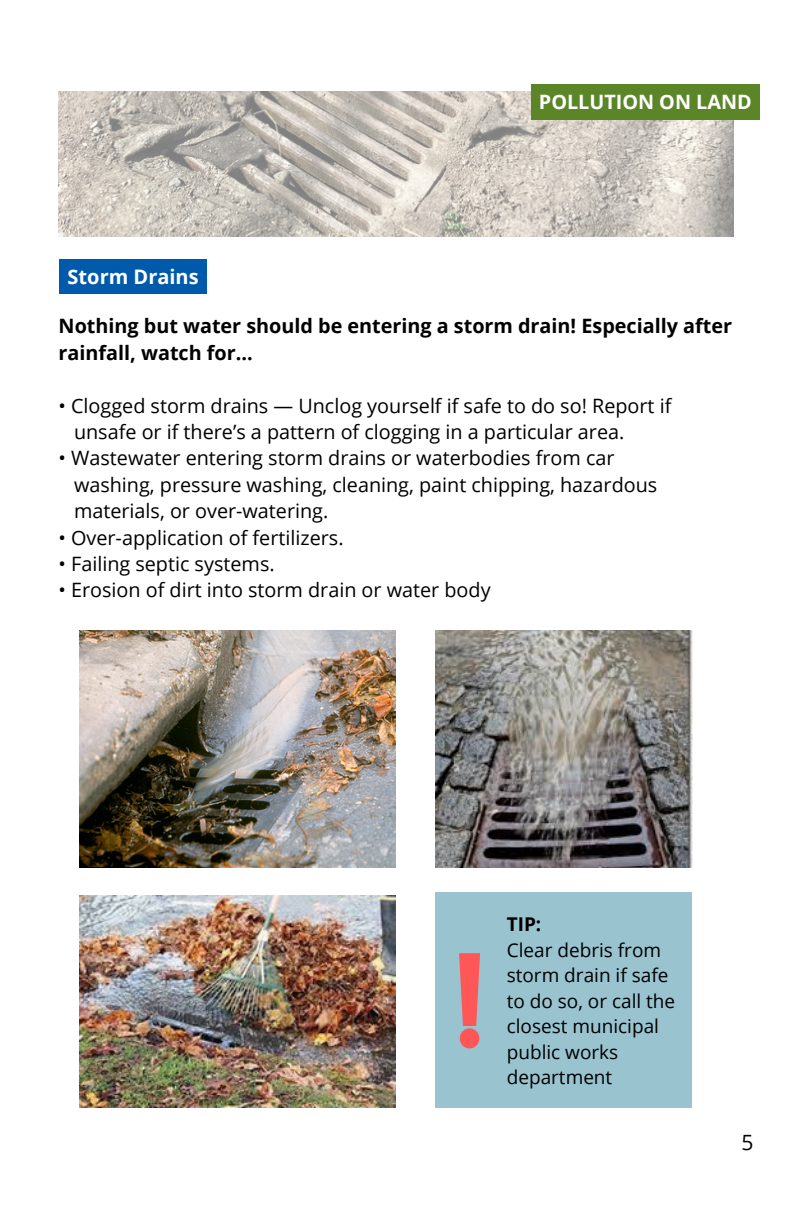
<style>
.page{position:relative;width:792px;height:1224px;background:#fff}
.page>*{position:absolute;margin:0;border:0;box-sizing:border-box;transform-origin:0 0}
.t1{font:21px "Open Sans";color:#000}
.t2{font:700 20px "Open Sans";color:#fff}
.t3{font:19.8px/26.4px "Open Sans";color:#000}
.t4{font:700 19.8px/26.4px "Open Sans";color:#000}
.t5{font:700 19.8px "Open Sans";color:#fff}
.t6{font:19px/25.6px "Open Sans";color:#000}
.t7{font:700 19px "Open Sans";color:#000}
</style>
<div class="page">
<img style="left:79px;top:630px;width:317px;height:237px">
<img style="left:436px;top:630px;width:256px;height:237px">
<img style="left:79px;top:896px;width:317px;height:211px">
<img style="left:59px;top:91px;width:675px;height:146px">
<div style="left:436px;top:892px;width:256px;height:216px;background:#98c3cf"></div>
<svg style="left:459px;top:953px;width:21px;height:96px"></svg>
<div style="left:60px;top:259px;width:147px;height:35px;background:#005aab"></div>
<div style="left:531px;top:84px;width:228px;height:36px;background:#5a8628"></div>
<p class="t5" style="left:539px;top:88px;width:214px">POLLUTION ON LAND</p>
<p class="t2" style="left:68px;top:263px;width:133px">Storm Drains</p>
<p class="t4" style="left:59px;top:313px;width:675px">Nothing but water should be entering a storm drain! Especially after rainfall, watch for...</p>
<p class="t3" style="left:74px;top:392px;width:599px;text-indent:-15px">• Clogged storm drains — Unclog yourself if safe to do so! Report if unsafe or if there’s a pattern of clogging in a particular area.</p>
<p class="t3" style="left:74px;top:445px;width:585px;text-indent:-15px">• Wastewater entering storm drains or waterbodies from car washing, pressure washing, cleaning, paint chipping, hazardous materials, or over-watering.</p>
<p class="t3" style="left:59px;top:524px;width:287px">• Over-application of fertilizers.</p>
<p class="t3" style="left:59px;top:550px;width:218px">• Failing septic systems.</p>
<p class="t3" style="left:59px;top:577px;width:434px">• Erosion of dirt into storm drain or water body</p>
<p class="t7" style="left:507px;top:911px;width:36px">TIP:</p>
<p class="t6" style="left:507px;top:937px;width:170px">Clear debris from storm drain if safe to do so, or call the closest municipal public works department</p>
<p class="t1" style="left:741px;top:1128px;width:14px">5</p>
</div>
